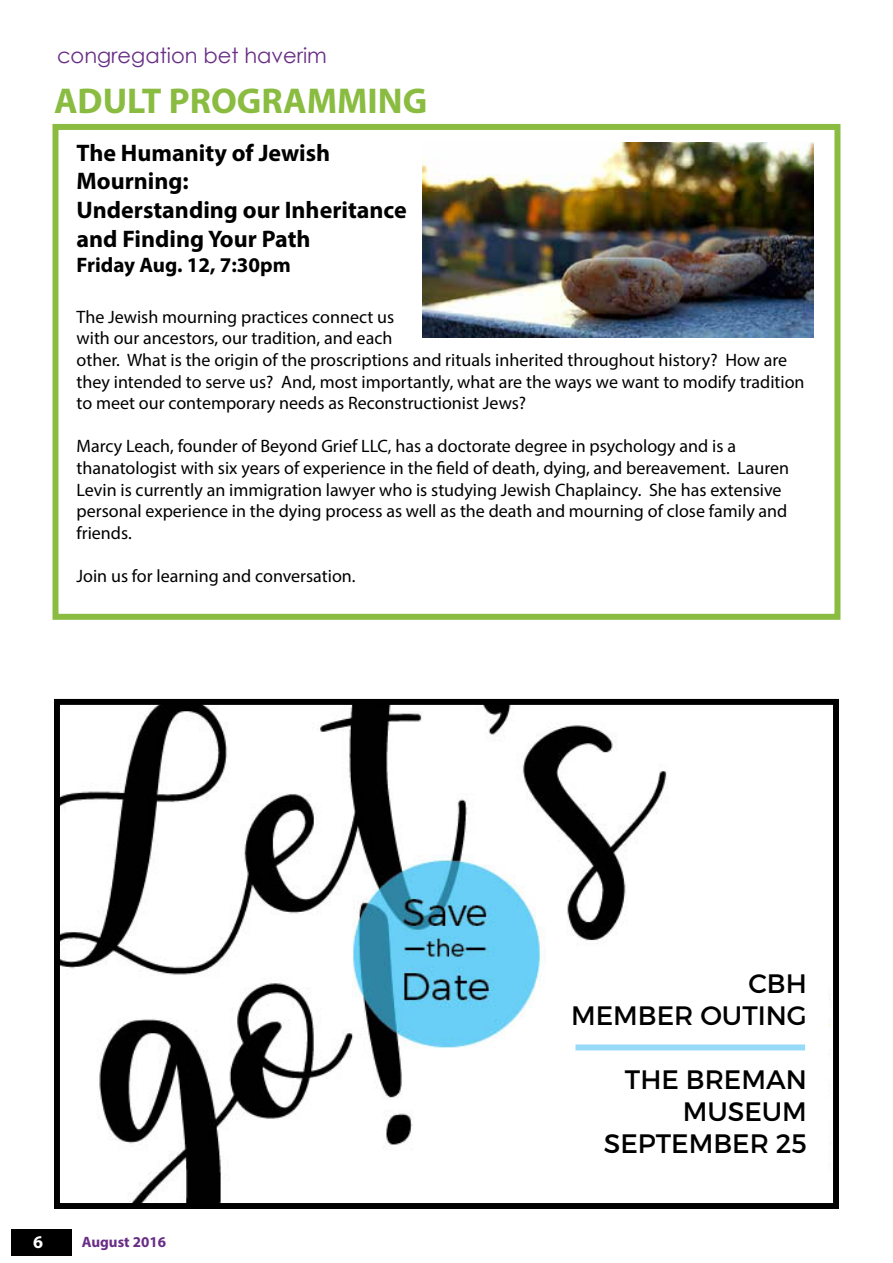
<style>
.page{position:relative;width:893px;height:1263px;background:#fff}
.page>*{position:absolute;margin:0;border:0;box-sizing:border-box;transform-origin:0 0}
.t1{font:700 36px "Myriad Pro";color:#89bc40}
.t2{font:26.7px/32px "Montserrat";color:#000;text-align:right}
.t3{font:700 24px/28.8px "Myriad Pro";color:#000}
.t4{font:21px "Century Gothic";color:#682d85}
.t5{font:700 21px "Myriad Pro";color:#000}
.t6{font:18px/21.6px "Myriad Pro";color:#000}
.t7{font:700 18px "Myriad Pro";color:#fff}
.t8{font:700 15px "Myriad Pro";color:#682d85}
</style>
<div class="page">
<div style="left:11px;top:1229px;width:60px;height:26px;background:#000"></div>
<img style="left:422px;top:143px;width:391px;height:194px">
<img style="left:61px;top:706px;width:771px;height:496px">
<div style="left:54px;top:699px;width:785px;height:510px;border:6px solid #000"></div>
<div style="left:546px;top:966px;width:281px;height:227px;background:#fff"></div>
<div style="left:575px;top:1044px;width:230px;height:6px;background:#97daf8"></div>
<div style="left:52px;top:124px;width:788px;height:496px;border:6px solid #89bc40"></div>
<p class="t4" style="left:57px;top:41px;width:271px">congregation bet haverim</p>
<h1 class="t1" style="left:54px;top:78px;width:375px">ADULT PROGRAMMING</h1>
<h3 class="t3" style="left:77px;top:137px;width:332px">The Humanity of Jewish<br>Mourning:<br>Understanding our Inheritance and Finding Your Path</h3>
<p class="t5" style="left:77px;top:251px;width:216px">Friday Aug. 12, 7:30pm</p>
<p class="t6" style="left:77px;top:306px;width:729px">The Jewish mourning practices connect us<br>with our ancestors, our tradition, and each<br>other. What is the origin of the proscriptions and rituals inherited throughout history? How are they intended to serve us? And, most importantly, what are the ways we want to modify tradition to meet our contemporary needs as Reconstructionist Jews?</p>
<p class="t6" style="left:77px;top:435px;width:714px">Marcy Leach, founder of Beyond Grief LLC, has a doctorate degree in psychology and is a thanatologist with six years of experience in the field of death, dying, and bereavement. Lauren Levin is currently an immigration lawyer who is studying Jewish Chaplaincy. She has extensive personal experience in the dying process as well as the death and mourning of close family and friends.</p>
<p class="t6" style="left:77px;top:565px;width:281px">Join us for learning and conversation.</p>
<h2 class="t2" style="left:571px;top:967px;width:237px">CBH<br>MEMBER OUTING</h2>
<p class="t7" style="left:33px;top:1230px;width:11px">6</p>
<p class="t8" style="left:82px;top:1232px;width:86px">August 2016</p>
<h2 class="t2" style="left:604px;top:1063px;width:205px">THE BREMAN<br>MUSEUM<br>SEPTEMBER 25</h2>
</div>
